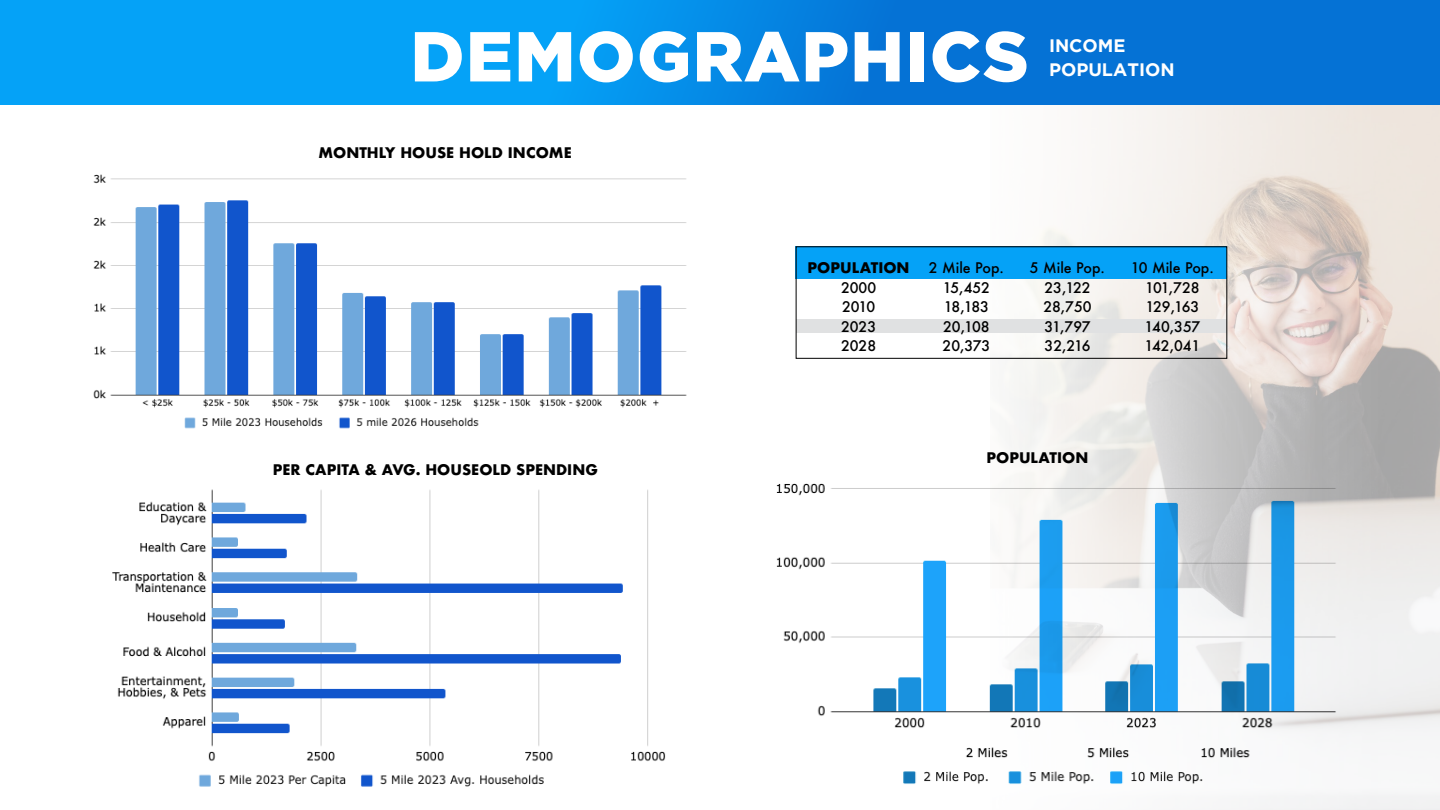
<style>
.page{position:relative;width:1440px;height:810px;background:#fff}
.page>*{position:absolute;margin:0;border:0;box-sizing:border-box;transform-origin:0 0}
.t1{font:900 70.5px "Gotham";letter-spacing:.02em;color:#fff}
.t2{font:700 18px/24px "Gotham";color:#fff}
.t3{font:500 14.25px/19.5px "Futura";color:#000;text-align:center}
.t4{font:700 14.25px "Futura";color:#000}
</style>
<div class="page">
<img style="left:990px;top:104px;width:449px;height:706px">
<svg style="left:1px;top:0;width:1438px;height:104px;background:#058ae6"></svg>
<div style="left:796px;top:319px;width:430px;height:13px;background:#e0e1e2"></div>
<div style="left:796px;top:247px;width:430px;height:32px;background:#05a2f7"></div>
<div style="left:796px;top:247px;width:430px;height:112px;border:1px solid #000"></div>
<img style="left:93px;top:174px;width:594px;height:255px">
<img style="left:112px;top:489px;width:553px;height:298px">
<img style="left:776px;top:480px;width:568px;height:318px">
<h1 class="t1" style="left:410px;top:16px;width:619px">DEMOGRAPHICS</h1>
<p class="t2" style="left:1048px;top:33px;width:127px">INCOME<br>POPULATION</p>
<p class="t4" style="left:318px;top:143px;width:255px">MONTHLY HOUSE HOLD INCOME</p>
<p class="t4" style="left:273px;top:459px;width:327px">PER CAPITA &amp; AVG. HOUSEOLD SPENDING</p>
<p class="t4" style="left:807px;top:258px;width:103px">POPULATION</p>
<p class="t3" style="left:841px;top:278px;width:37px;text-align:justify">2000<br>2010<br>2023<br>2028</p>
<p class="t3" style="left:928px;top:258px;width:77px">2 Mile Pop.<br>15,452<br>18,183<br>20,108<br>20,373</p>
<p class="t3" style="left:1029px;top:258px;width:77px">5 Mile Pop.<br>23,122<br>28,750<br>31,797<br>32,216</p>
<p class="t3" style="left:1130px;top:258px;width:84px">10 Mile Pop.<br>101,728<br>129,163<br>140,357<br>142,041</p>
<p class="t4" style="left:986px;top:447px;width:103px">POPULATION</p>
</div>
